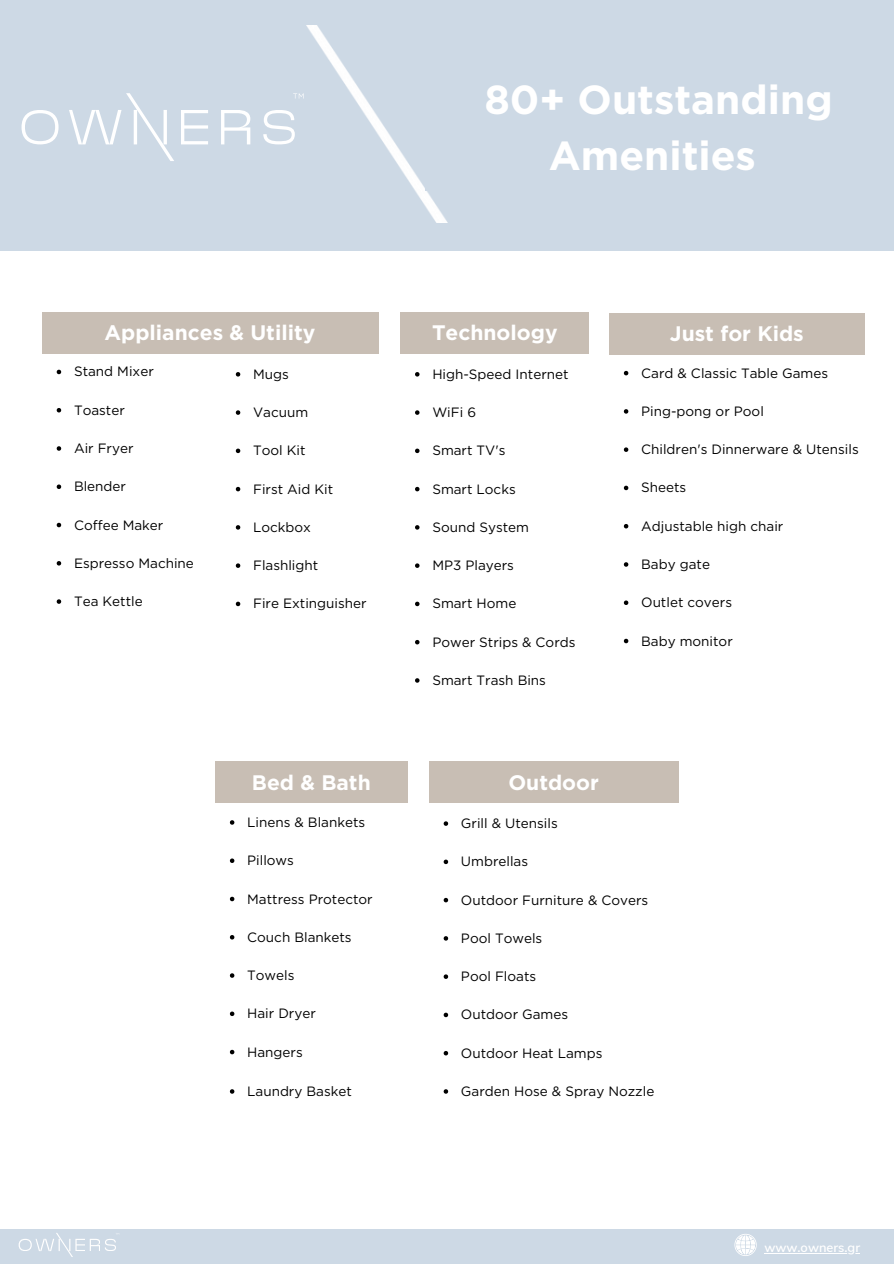
<style>
.page{position:relative;width:894px;height:1264px;background:#fff}
.page>*{position:absolute;margin:0;border:0;box-sizing:border-box;transform-origin:0 0}
.t1{font:700 40.5px/56.2px "Gotham";color:#fff;text-align:center}
.t2{font:700 21px "Gotham";color:#fff}
.t3{font:13.5px "Gotham";color:#000}
.t4{font:600 13.05px "Nunito Sans";color:#fff}
</style>
<div class="page">
<div style="left:0;top:1229px;width:893px;height:34px;background:#cdd9e5"></div>
<svg style="left:734px;top:1234px;width:22px;height:21px"></svg>
<svg style="left:19px;top:1233px;width:100px;height:23px"></svg>
<div style="left:42px;top:312px;width:336px;height:42px;background:#c8beb4"></div>
<svg style="left:235px;top:372px;width:6px;height:235px"></svg>
<hr style="left:764px;top:1253px;width:95px;height:1px;background:#fff">
<svg style="left:415px;top:372px;width:4px;height:4px"></svg>
<svg style="left:415px;top:410px;width:4px;height:5px"></svg>
<svg style="left:415px;top:448px;width:4px;height:5px"></svg>
<svg style="left:415px;top:487px;width:4px;height:4px"></svg>
<svg style="left:415px;top:525px;width:4px;height:4px"></svg>
<svg style="left:415px;top:563px;width:4px;height:5px"></svg>
<svg style="left:415px;top:601px;width:4px;height:5px"></svg>
<svg style="left:415px;top:640px;width:4px;height:4px"></svg>
<svg style="left:415px;top:678px;width:4px;height:4px"></svg>
<div style="left:400px;top:312px;width:189px;height:42px;background:#c8beb4"></div>
<svg style="left:623px;top:371px;width:5px;height:4px"></svg>
<svg style="left:623px;top:409px;width:5px;height:4px"></svg>
<svg style="left:623px;top:447px;width:5px;height:5px"></svg>
<svg style="left:623px;top:485px;width:5px;height:5px"></svg>
<svg style="left:623px;top:524px;width:5px;height:4px"></svg>
<svg style="left:623px;top:562px;width:5px;height:4px"></svg>
<svg style="left:623px;top:600px;width:5px;height:5px"></svg>
<svg style="left:623px;top:638px;width:5px;height:5px"></svg>
<div style="left:609px;top:313px;width:255px;height:42px;background:#c8beb4"></div>
<svg style="left:230px;top:820px;width:4px;height:4px"></svg>
<svg style="left:230px;top:858px;width:4px;height:5px"></svg>
<svg style="left:230px;top:896px;width:4px;height:5px"></svg>
<svg style="left:230px;top:935px;width:4px;height:4px"></svg>
<svg style="left:230px;top:973px;width:4px;height:4px"></svg>
<svg style="left:230px;top:1011px;width:4px;height:5px"></svg>
<svg style="left:230px;top:1049px;width:4px;height:5px"></svg>
<svg style="left:230px;top:1089px;width:4px;height:4px"></svg>
<div style="left:215px;top:761px;width:192px;height:42px;background:#c8beb4"></div>
<div style="left:429px;top:761px;width:249px;height:42px;background:#c8beb4"></div>
<svg style="left:443px;top:821px;width:5px;height:4px"></svg>
<svg style="left:443px;top:859px;width:5px;height:5px"></svg>
<svg style="left:443px;top:897px;width:5px;height:5px"></svg>
<svg style="left:443px;top:936px;width:5px;height:4px"></svg>
<svg style="left:443px;top:974px;width:5px;height:4px"></svg>
<svg style="left:443px;top:1012px;width:5px;height:5px"></svg>
<svg style="left:443px;top:1051px;width:5px;height:4px"></svg>
<svg style="left:443px;top:1089px;width:5px;height:4px"></svg>
<div style="left:0;top:0;width:893px;height:251px;background:#cdd9e5"></div>
<svg style="left:22px;top:110px;width:37px;height:34px"></svg>
<svg style="left:69px;top:93px;width:105px;height:68px"></svg>
<svg style="left:181px;top:110px;width:27px;height:34px"></svg>
<svg style="left:221px;top:110px;width:29px;height:34px"></svg>
<svg style="left:263px;top:110px;width:32px;height:34px"></svg>
<svg style="left:293px;top:93px;width:10px;height:6px"></svg>
<img style="left:307px;top:26px;width:140px;height:197px">
<div style="left:424px;top:63px;width:456px;height:128px;background:#cdd9e5"></div>
<p class="t2" style="left:105px;top:320px;width:212px">Appliances &amp; Utility</p>
<p class="t3" style="left:253px;top:366px;width:37px">Mugs</p>
<p class="t3" style="left:253px;top:404px;width:57px">Vacuum</p>
<p class="t3" style="left:253px;top:442px;width:54px">Tool Κit</p>
<p class="t3" style="left:253px;top:480px;width:82px">First Αid Κit</p>
<p class="t3" style="left:253px;top:519px;width:59px">Lockbox</p>
<p class="t3" style="left:253px;top:557px;width:67px">Flashlight</p>
<p class="t3" style="left:253px;top:595px;width:115px">Fire Εxtinguisher</p>
<p class="t3" style="left:74px;top:363px;width:81px">Stand Μixer</p>
<h1 class="t3" style="left:74px;top:402px;width:52px">Toaster</h1>
<h2 class="t3" style="left:74px;top:440px;width:61px">Air Fryer</h2>
<p class="t3" style="left:74px;top:478px;width:54px">Blender</p>
<p class="t3" style="left:74px;top:516px;width:91px">Coffee Μaker</p>
<p class="t3" style="left:74px;top:555px;width:121px">Espresso Machine</p>
<p class="t3" style="left:74px;top:593px;width:70px">Tea Kettle</p>
<p class="t1" style="left:484px;top:71px;width:350px">80+ Οutstanding<br>Αmenities</p>
<p class="t2" style="left:432px;top:320px;width:127px">Technology</p>
<p class="t3" style="left:432px;top:366px;width:138px">High-Speed Internet</p>
<h2 class="t3" style="left:432px;top:404px;width:45px">WiFi 6</h2>
<p class="t3" style="left:432px;top:442px;width:75px">Smart TV's</p>
<p class="t3" style="left:432px;top:480px;width:85px">Smart Locks</p>
<p class="t3" style="left:432px;top:519px;width:98px">Sound System</p>
<p class="t3" style="left:432px;top:557px;width:83px">MP3 Players</p>
<p class="t3" style="left:432px;top:595px;width:85px">Smart Home</p>
<p class="t3" style="left:432px;top:633px;width:145px">Power Strips &amp; Cords</p>
<p class="t3" style="left:432px;top:672px;width:115px">Smart Trash Bins</p>
<p class="t2" style="left:669px;top:321px;width:135px">Just for Kids</p>
<p class="t3" style="left:641px;top:364px;width:188px">Card &amp; Classic Table Games</p>
<h2 class="t3" style="left:641px;top:403px;width:124px">Ping-pong or Pool</h2>
<p class="t3" style="left:641px;top:441px;width:219px">Children's Dinnerware &amp; Utensils</p>
<p class="t3" style="left:641px;top:479px;width:47px">Sheets</p>
<p class="t3" style="left:641px;top:517px;width:144px">Adjustable high chair</p>
<p class="t3" style="left:641px;top:556px;width:70px">Baby gate</p>
<p class="t3" style="left:641px;top:594px;width:92px">Outlet covers</p>
<p class="t3" style="left:641px;top:632px;width:93px">Baby monitor</p>
<p class="t2" style="left:252px;top:769px;width:120px">Bed &amp; Bath</p>
<p class="t2" style="left:508px;top:769px;width:92px">Outdoor</p>
<h2 class="t3" style="left:461px;top:815px;width:98px">Grill &amp; Utensils</h2>
<p class="t3" style="left:461px;top:853px;width:69px">Umbrellas</p>
<p class="t3" style="left:461px;top:891px;width:189px">Outdoor Furniture &amp; Covers</p>
<p class="t3" style="left:461px;top:929px;width:83px">Pool Towels</p>
<p class="t3" style="left:461px;top:968px;width:77px">Pool Floats</p>
<p class="t3" style="left:461px;top:1006px;width:109px">Outdoor Games</p>
<p class="t3" style="left:461px;top:1044px;width:143px">Outdoor Heat Lamps</p>
<p class="t3" style="left:461px;top:1082px;width:195px">Garden Hose &amp; Spray Nozzle</p>
<p class="t3" style="left:247px;top:814px;width:119px">Linens &amp; Blankets</p>
<h2 class="t3" style="left:247px;top:852px;width:48px">Pillows</h2>
<p class="t3" style="left:247px;top:890px;width:127px">Mattress Protector</p>
<p class="t3" style="left:247px;top:928px;width:106px">Couch Blankets</p>
<p class="t3" style="left:247px;top:967px;width:49px">Towels</p>
<p class="t3" style="left:247px;top:1005px;width:70px">Hair Dryer</p>
<p class="t3" style="left:247px;top:1043px;width:57px">Hangers</p>
<p class="t3" style="left:247px;top:1082px;width:106px">Laundry Basket</p>
<p class="t4" style="left:764px;top:1238px;width:97px">www.owners.gr</p>
</div>
